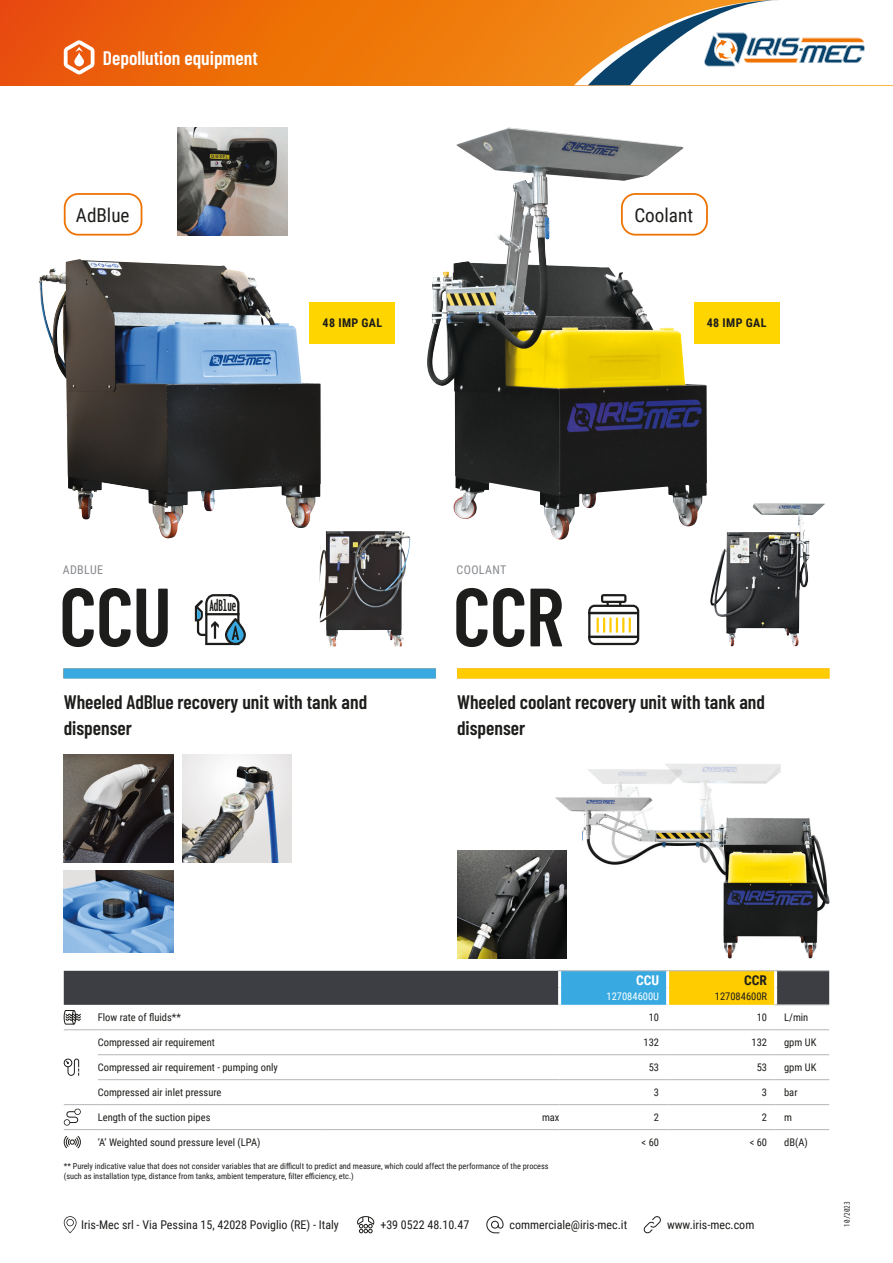
<style>
.page{position:relative;width:893px;height:1263px;background:#fff}
.page>*{position:absolute;margin:0;border:0;box-sizing:border-box;transform-origin:0 0}
.SCHEDA_-_H1_-_DEP{font:600 82.5px "Barlow Condensed";letter-spacing:-.015em;color:#1d1d1b}
.SCHEDA_-_H3{font:600 19.5px/25.3px "Barlow Condensed";color:#1d1d1b}
.t1{font:600 19.5px "Barlow Condensed";color:#fff}
.SCHEDA_-_TAG_-_DEPO{font:19.2px "Roboto Condensed";color:#1d1d1b}
.t2{font:700 ultra-condensed 18px "Inconsolata";color:#1d1d1b}
.SCHEDA_-_TAB_-_Int_1{font:700 13.5px "Roboto Condensed";color:#fff}
.SCHEDA_-_TAB_-_Int_1-2{font:700 13.5px "Roboto Condensed";color:#1d1d1b}
.t3{font:12px "Roboto Condensed";color:#1d1d1b}
.SCHEDA_-_P7{font:700 12px "Roboto Condensed";letter-spacing:.035em;color:#1d1d1b}
.SCHEDA_-_H1_-_Span{font:12px "Roboto Condensed";letter-spacing:.035em;color:#86888c}
.SCHEDA_-_P7-2{font:10.5px "Roboto Condensed";color:#1d1d1b}
.Valore{font:10.5px "Roboto Condensed";color:#1d1d1b}
.Valore-2{font:10.5px "Roboto Condensed";color:#fff}
.t4{font:9px "Inconsolata Condensed";color:#1d1d1b}
.SCHEDA_-_Disclaimer{font:8.25px/9.9px "Roboto Condensed";color:#1d1d1b}
</style>
<div class="page">
<svg style="left:486px;top:1216px;width:17px;height:17px"></svg>
<svg style="left:357px;top:1216px;width:17px;height:17px"></svg>
<svg style="left:64px;top:1216px;width:13px;height:17px"></svg>
<svg style="left:644px;top:1216px;width:17px;height:17px"></svg>
<svg style="left:0;top:0;width:574px;height:85px;background:#ed6d0b"></svg>
<svg style="left:574px;top:0;width:291px;height:85px"></svg>
<svg style="left:64px;top:40px;width:30px;height:34px"></svg>
<svg style="left:74px;top:52px;width:10px;height:14px"></svg>
<img style="left:543px;top:764px;width:287px;height:208px">
<img style="left:178px;top:128px;width:110px;height:108px">
<img style="left:457px;top:851px;width:110px;height:108px">
<img style="left:64px;top:754px;width:110px;height:108px">
<img style="left:64px;top:871px;width:110px;height:81px">
<img style="left:182px;top:754px;width:110px;height:108px">
<svg style="left:195px;top:594px;width:51px;height:51px"></svg>
<svg style="left:588px;top:594px;width:51px;height:51px"></svg>
<hr style="left:588px;top:636px;width:50px;height:2px;background:#1d1d1b">
<img style="left:39px;top:259px;width:282px;height:279px">
<img style="left:427px;top:143px;width:280px;height:396px">
<div style="left:310px;top:302px;width:85px;height:42px;background:#ffd500"></div>
<div style="left:694px;top:302px;width:85px;height:42px;background:#ffd500"></div>
<div style="left:64px;top:193px;width:78px;height:43px;border:2px solid #ee7303;border-radius:14px"></div>
<div style="left:621px;top:193px;width:87px;height:43px;border:2px solid #ee7303;border-radius:14px"></div>
<img style="left:710px;top:503px;width:100px;height:143px">
<img style="left:320px;top:531px;width:91px;height:115px">
<hr style="left:98px;top:1054px;width:228px;height:1px;background:#b3b5b8">
<hr style="left:326px;top:1054px;width:234px;height:1px;background:#b3b5b8">
<hr style="left:560px;top:1054px;width:108px;height:1px;background:#b3b5b8">
<hr style="left:668px;top:1054px;width:108px;height:1px;background:#b3b5b8">
<hr style="left:776px;top:1054px;width:53px;height:1px;background:#b3b5b8">
<hr style="left:98px;top:1079px;width:228px;height:1px;background:#b3b5b8">
<hr style="left:326px;top:1079px;width:234px;height:1px;background:#b3b5b8">
<hr style="left:560px;top:1079px;width:108px;height:1px;background:#b3b5b8">
<hr style="left:668px;top:1079px;width:108px;height:1px;background:#b3b5b8">
<hr style="left:776px;top:1079px;width:53px;height:1px;background:#b3b5b8">
<hr style="left:326px;top:1029px;width:234px;height:1px;background:#b3b5b8">
<hr style="left:98px;top:1104px;width:228px;height:1px;background:#b3b5b8">
<hr style="left:326px;top:1104px;width:234px;height:1px;background:#b3b5b8">
<hr style="left:560px;top:1104px;width:108px;height:1px;background:#b3b5b8">
<hr style="left:668px;top:1104px;width:108px;height:1px;background:#b3b5b8">
<hr style="left:776px;top:1104px;width:53px;height:1px;background:#b3b5b8">
<hr style="left:776px;top:1129px;width:53px;height:1px;background:#b3b5b8">
<hr style="left:776px;top:970px;width:53px;height:1px;background:#b3b5b8">
<hr style="left:98px;top:1029px;width:228px;height:1px;background:#b3b5b8">
<hr style="left:776px;top:1029px;width:53px;height:1px;background:#b3b5b8">
<hr style="left:560px;top:1029px;width:108px;height:1px;background:#b3b5b8">
<hr style="left:668px;top:1029px;width:108px;height:1px;background:#b3b5b8">
<hr style="left:64px;top:1104px;width:34px;height:1px;background:#b3b5b8">
<hr style="left:64px;top:1129px;width:34px;height:1px;background:#b3b5b8">
<hr style="left:98px;top:1129px;width:228px;height:1px;background:#b3b5b8">
<hr style="left:64px;top:1029px;width:34px;height:1px;background:#b3b5b8">
<hr style="left:326px;top:1129px;width:234px;height:1px;background:#b3b5b8">
<hr style="left:560px;top:1129px;width:108px;height:1px;background:#b3b5b8">
<hr style="left:668px;top:1129px;width:108px;height:1px;background:#b3b5b8">
<hr style="left:558px;top:970px;width:110px;height:1px;background:#b3b5b8">
<hr style="left:668px;top:970px;width:108px;height:1px;background:#b3b5b8">
<svg style="left:64px;top:971px;width:765px;height:53px"></svg>
<div style="left:64px;top:1059px;width:8px;height:8px;border:1px solid #1d1d1b;border-radius:50%"></div>
<svg style="left:65px;top:1059px;width:14px;height:17px"></svg>
<svg style="left:64px;top:1108px;width:17px;height:17px"></svg>
<svg style="left:64px;top:1136px;width:17px;height:13px"></svg>
<div style="left:63px;top:668px;width:373px;height:10px;background:#38aae1"></div>
<div style="left:457px;top:668px;width:373px;height:10px;background:#fc0"></div>
<h2 class="t1" style="left:103px;top:44px;width:156px">Depollution equipment</h2>
<p class="SCHEDA_-_TAG_-_DEPO" style="left:76px;top:201px;width:55px">AdBlue</p>
<p class="SCHEDA_-_TAG_-_DEPO" style="left:634px;top:201px;width:60px">Coolant</p>
<p class="SCHEDA_-_P7" style="left:323px;top:315px;width:61px">48 IMP GAL</p>
<p class="SCHEDA_-_P7" style="left:707px;top:315px;width:61px">48 IMP GAL</p>
<p class="SCHEDA_-_H1_-_Span" style="left:63px;top:562px;width:42px">ADBLUE</p>
<p class="SCHEDA_-_H1_-_DEP" style="left:59px;top:558px;width:114px">CCU</p>
<p class="t2" style="left:209px;top:593px;width:28px">AdBlue</p>
<p class="SCHEDA_-_H1_-_Span" style="left:456px;top:562px;width:51px">COOLANT</p>
<p class="SCHEDA_-_H1_-_DEP" style="left:453px;top:558px;width:113px">CCR</p>
<p class="SCHEDA_-_H3" style="left:64px;top:688px;width:305px">Wheeled AdBlue recovery unit with tank and dispenser</p>
<p class="SCHEDA_-_H3" style="left:457px;top:688px;width:309px">Wheeled coolant recovery unit with tank and dispenser</p>
<p class="SCHEDA_-_TAB_-_Int_1" style="left:636px;top:970px;width:25px">CCU</p>
<p class="SCHEDA_-_TAB_-_Int_1-2" style="left:744px;top:970px;width:24px">CCR</p>
<p class="Valore-2" style="left:607px;top:989px;width:54px">127084600U</p>
<p class="Valore" style="left:715px;top:989px;width:54px">127084600R</p>
<p class="SCHEDA_-_P7-2" style="left:98px;top:1010px;width:85px">Flow rate of fluids**</p>
<p class="Valore" style="left:649px;top:1010px;width:12px">10</p>
<p class="Valore" style="left:757px;top:1010px;width:12px">10</p>
<p class="SCHEDA_-_P7-2" style="left:784px;top:1010px;width:26px">L/min</p>
<p class="SCHEDA_-_P7-2" style="left:98px;top:1035px;width:119px">Compressed air requirement</p>
<p class="Valore" style="left:644px;top:1035px;width:17px">132</p>
<p class="Valore" style="left:752px;top:1035px;width:17px">132</p>
<p class="SCHEDA_-_P7-2" style="left:784px;top:1035px;width:34px">gpm UK</p>
<p class="SCHEDA_-_P7-2" style="left:98px;top:1060px;width:182px">Compressed air requirement - pumping only</p>
<p class="Valore" style="left:649px;top:1060px;width:12px">53</p>
<p class="Valore" style="left:757px;top:1060px;width:12px">53</p>
<p class="SCHEDA_-_P7-2" style="left:784px;top:1060px;width:34px">gpm UK</p>
<p class="SCHEDA_-_P7-2" style="left:98px;top:1085px;width:125px">Compressed air inlet pressure</p>
<p class="Valore" style="left:654px;top:1085px;width:7px">3</p>
<p class="Valore" style="left:762px;top:1085px;width:7px">3</p>
<p class="SCHEDA_-_P7-2" style="left:784px;top:1085px;width:15px">bar</p>
<p class="SCHEDA_-_P7-2" style="left:98px;top:1110px;width:114px">Length of the suction pipes</p>
<p class="SCHEDA_-_P7-2" style="left:542px;top:1110px;width:19px">max</p>
<p class="Valore" style="left:654px;top:1110px;width:7px">2</p>
<p class="Valore" style="left:762px;top:1110px;width:7px">2</p>
<p class="SCHEDA_-_P7-2" style="left:784px;top:1110px;width:9px">m</p>
<p class="SCHEDA_-_P7-2" style="left:98px;top:1135px;width:164px">‘A’ Weighted sound pressure level (LPA)</p>
<p class="Valore" style="left:642px;top:1135px;width:19px">&lt; 60</p>
<p class="Valore" style="left:750px;top:1135px;width:19px">&lt; 60</p>
<p class="SCHEDA_-_P7-2" style="left:784px;top:1135px;width:25px">dB(A)</p>
<p class="SCHEDA_-_Disclaimer" style="left:64px;top:1161px;width:486px">** Purely indicative value that does not consider variables that are difficult to predict and measure, which could affect the performance of the process (such as installation type, distance from tanks, ambient temperature, filter efficiency, etc.)</p>
<h3 class="t3" style="left:81px;top:1216px;width:259px">Iris-Mec srl - Via Pessina 15, 42028 Poviglio (RE) - Italy</h3>
<h3 class="t3" style="left:380px;top:1216px;width:90px">+39 0522 48.10.47</h3>
<h3 class="t3" style="left:510px;top:1216px;width:119px">commerciale@iris-mec.it</h3>
<h3 class="t3" style="left:667px;top:1216px;width:89px">www.iris-mec.com</h3>
<p class="t4" style="left:841px;top:1227px;width:27px;rotate:-90deg">10/2023</p>
</div>
